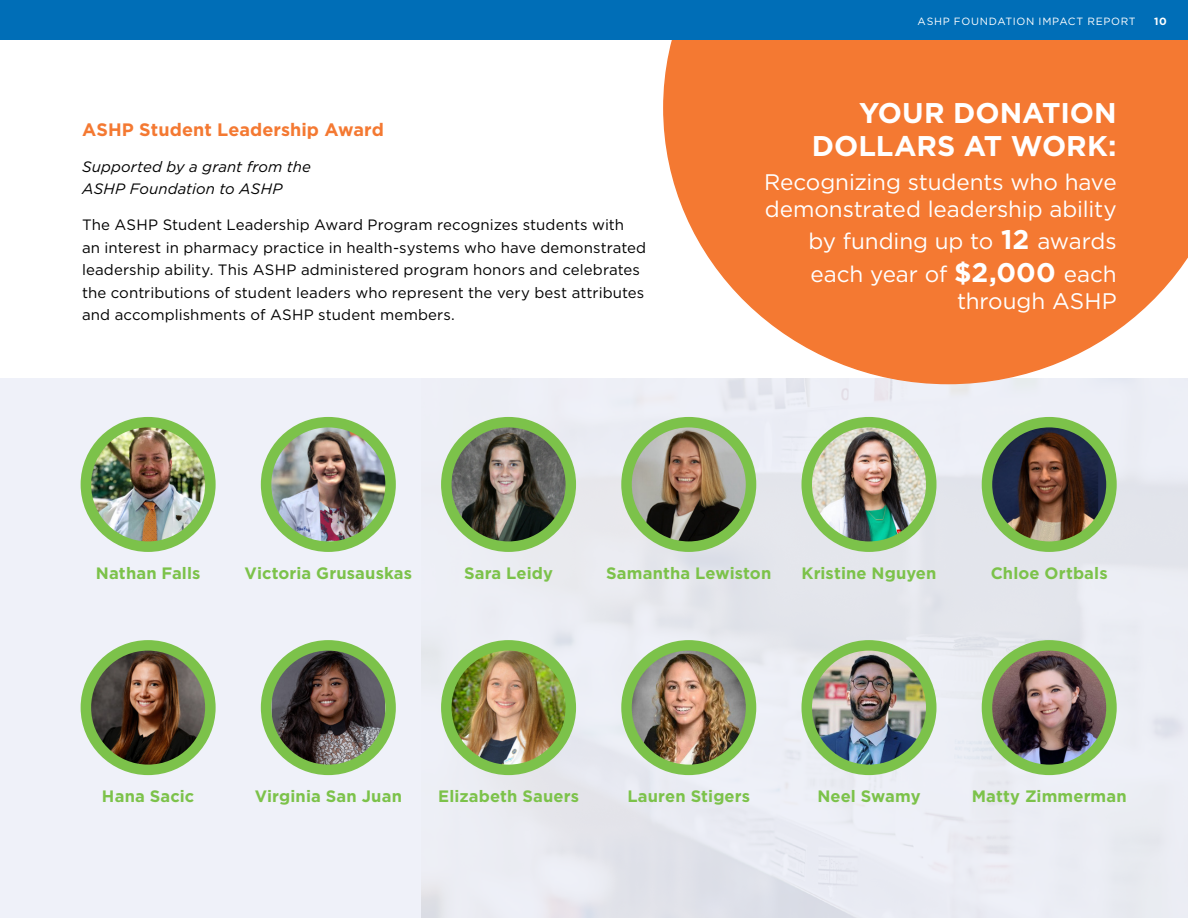
<style>
.page{position:relative;width:1188px;height:918px;background:#fff}
.page>*{position:absolute;margin:0;border:0;box-sizing:border-box;transform-origin:0 0}
.t1{font:700 28.5px/33px "Gotham";color:#fff;text-align:right}
.t2{font:22.5px/27px "Gotham";letter-spacing:-.005em;color:#fff}
.t3{font:700 18px "Gotham";letter-spacing:.005em;color:#f47932}
.t4{font:700 16.5px "Gotham";letter-spacing:.01em;color:#7cc24a}
.t5{font:15px/22.5px "Gotham";letter-spacing:.01em;color:#000}
.t6{font:italic 15px/22.5px "Gotham";letter-spacing:.005em;color:#000}
.t7{font:10.5px "Gotham";letter-spacing:.07em;color:#fff}
.t8{font:700 10.5px "Gotham";color:#fff}
.s1{font-weight:700;font-size:27px}
</style>
<div class="page">
<div style="left:0;top:379px;width:1188px;height:539px;background:#eff1f9"></div>
<img style="left:421px;top:384px;width:767px;height:534px">
<svg style="left:663px;top:40px;width:525px;height:344px;background:#f58d51"></svg>
<img style="left:86px;top:423px;width:124px;height:124px">
<div style="left:81px;top:417px;width:135px;height:135px;border:10px solid #7cc24a;border-radius:50%"></div>
<img style="left:86px;top:645px;width:119px;height:125px">
<div style="left:81px;top:640px;width:135px;height:135px;border:10px solid #7cc24a;border-radius:50%"></div>
<img style="left:266px;top:422px;width:125px;height:125px;border-radius:62px">
<div style="left:261px;top:417px;width:135px;height:135px;border:10px solid #7cc24a;border-radius:50%"></div>
<img style="left:271px;top:647px;width:114px;height:123px">
<div style="left:261px;top:640px;width:135px;height:135px;border:10px solid #7cc24a;border-radius:50%"></div>
<img style="left:446px;top:422px;width:125px;height:125px;border-radius:62px">
<div style="left:441px;top:417px;width:135px;height:135px;border:10px solid #7cc24a;border-radius:50%"></div>
<img style="left:446px;top:645px;width:125px;height:125px;border-radius:62px">
<div style="left:441px;top:640px;width:135px;height:135px;border:10px solid #7cc24a;border-radius:50%"></div>
<img style="left:627px;top:422px;width:124px;height:125px;border-radius:62px">
<div style="left:621px;top:417px;width:135px;height:135px;border:10px solid #7cc24a;border-radius:50%"></div>
<img style="left:627px;top:645px;width:124px;height:125px;border-radius:62px">
<div style="left:621px;top:640px;width:135px;height:135px;border:10px solid #7cc24a;border-radius:50%"></div>
<img style="left:807px;top:422px;width:123px;height:125px">
<div style="left:802px;top:417px;width:135px;height:135px;border:10px solid #7cc24a;border-radius:50%"></div>
<img style="left:807px;top:645px;width:124px;height:125px;border-radius:62px">
<div style="left:802px;top:640px;width:135px;height:135px;border:10px solid #7cc24a;border-radius:50%"></div>
<svg style="left:987px;top:422px;width:124px;height:125px"></svg>
<img style="left:994px;top:422px;width:104px;height:125px">
<div style="left:982px;top:417px;width:135px;height:135px;border:10px solid #7cc24a;border-radius:50%"></div>
<img style="left:987px;top:645px;width:124px;height:125px;border-radius:62px">
<div style="left:982px;top:640px;width:135px;height:135px;border:10px solid #7cc24a;border-radius:50%"></div>
<div style="left:0;top:0;width:1188px;height:40px;background:#006eb7"></div>
<p class="t3" style="left:82px;top:118px;width:303px">ASHP Student Leadership Award</p>
<p class="t6" style="left:82px;top:155px;width:230px">Supported by a grant from the<br>ASHP Foundation to ASHP</p>
<p class="t5" style="left:82px;top:214px;width:566px">The ASHP Student Leadership Award Program recognizes students with<br>an interest in pharmacy practice in health-systems who have demonstrated leadership ability. This ASHP administered program honors and celebrates the contributions of student leaders who represent the very best attributes and accomplishments of ASHP student members.</p>
<p class="t7" style="left:918px;top:14px;width:220px">ASHP FOUNDATION IMPACT REPORT</p>
<p class="t8" style="left:1154px;top:14px;width:14px">10</p>
<h1 class="t1" style="left:812px;top:96px;width:306px">YOUR DONATION<br>DOLLARS AT WORK:</h1>
<h2 class="t2" style="left:764px;top:168px;width:354px">Recognizing students who have demonstrated leadership ability</h2>
<h2 class="t2" style="left:808px;top:225px;width:310px;line-height:32.4px">by funding up to <span class="s1">12</span> awards each year of <span class="s1">$2,000</span> each</h2>
<h2 class="t2" style="left:957px;top:287px;width:161px">through ASHP</h2>
<p class="t4" style="left:96px;top:562px;width:106px">Nathan Falls</p>
<p class="t4" style="left:245px;top:562px;width:169px">Victoria Grusauskas</p>
<p class="t4" style="left:464px;top:562px;width:90px">Sara Leidy</p>
<p class="t4" style="left:606px;top:562px;width:167px">Samantha Lewiston</p>
<p class="t4" style="left:802px;top:562px;width:137px">Kristine Nguyen</p>
<p class="t4" style="left:991px;top:562px;width:118px">Chloe Ortbals</p>
<p class="t4" style="left:102px;top:785px;width:94px">Hana Sacic</p>
<p class="t4" style="left:255px;top:785px;width:149px">Virginia San Juan</p>
<p class="t4" style="left:438px;top:785px;width:142px">Elizabeth Sauers</p>
<p class="t4" style="left:627px;top:785px;width:124px">Lauren Stigers</p>
<p class="t4" style="left:817px;top:785px;width:105px">Neel Swamy</p>
<p class="t4" style="left:972px;top:785px;width:157px">Matty Zimmerman</p>
</div>
